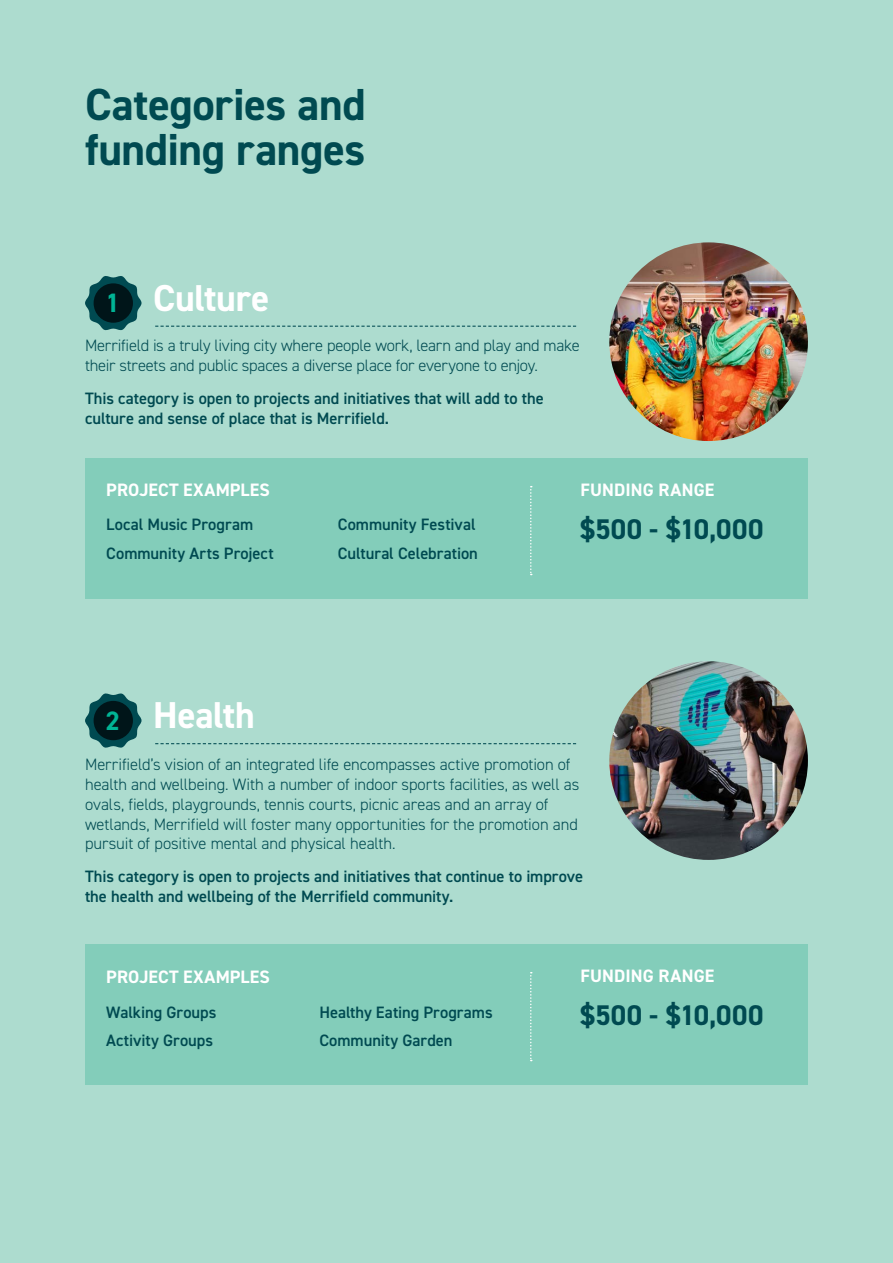
<style>
.page{position:relative;width:893px;height:1263px;background:#addccf}
.page>*{position:absolute;margin:0;border:0;box-sizing:border-box;transform-origin:0 0}
.BT_Body{font:700 45px/45px "DIN2014";letter-spacing:-.01em;color:#004a51}
.BT_Body-2{font:700 37.5px "DIN2014";letter-spacing:-.005em;color:#fff}
.BT_Body-3{font:700 28.5px "DIN2014";letter-spacing:.015em;color:#004a51}
.t1{font:700 26.7px "DIN2014";color:#00b495}
.BT_Body-4{font:700 18px "DIN2014";letter-spacing:.01em;color:#fff}
.BT_Body-5{font:300 16.5px/19.8px "DIN2014";letter-spacing:-.005em;color:#004a51}
.BT_Body-6{font:600 16.5px/19.8px "DIN2014";color:#004a51}
</style>
<div class="page">
<img style="left:609px;top:242px;width:199px;height:199px;border-radius:99px">
<div style="left:85px;top:458px;width:723px;height:141px;background:#83cdba"></div>
<svg style="left:530px;top:486px;width:2px;height:89px"></svg>
<svg style="left:155px;top:326px;width:421px;height:1px"></svg>
<svg style="left:155px;top:743px;width:421px;height:1px"></svg>
<img style="left:609px;top:661px;width:199px;height:199px;border-radius:99px">
<div style="left:85px;top:944px;width:723px;height:141px;background:#83cdba"></div>
<svg style="left:530px;top:972px;width:2px;height:89px"></svg>
<svg style="left:85px;top:276px;width:57px;height:55px"></svg>
<div style="left:94px;top:283px;width:39px;height:40px;background:#001519;border-radius:50%"></div>
<svg style="left:85px;top:693px;width:57px;height:55px"></svg>
<div style="left:94px;top:701px;width:39px;height:39px;background:#001519;border-radius:50%"></div>
<p class="BT_Body" style="left:85px;top:82px;width:282px">Categories and funding ranges</p>
<h1 class="t1" style="left:106px;top:285px;width:16px">1</h1>
<p class="BT_Body-2" style="left:153px;top:273px;width:118px">Culture</p>
<p class="BT_Body-5" style="left:85px;top:336px;width:496px">Merrifield is a truly living city where people work, learn and play and make their streets and public spaces a diverse place for everyone to enjoy.</p>
<p class="BT_Body-6" style="left:85px;top:388px;width:460px">This category is open to projects and initiatives that will add to the culture and sense of place that is Merrifield.</p>
<p class="BT_Body-4" style="left:106px;top:477px;width:165px">PROJECT EXAMPLES</p>
<p class="BT_Body-6" style="left:106px;top:514px;width:148px">Local Music Program</p>
<p class="BT_Body-6" style="left:106px;top:543px;width:169px">Community Arts Project</p>
<h1 class="t1" style="left:106px;top:703px;width:16px">2</h1>
<p class="BT_Body-2" style="left:153px;top:690px;width:103px">Health</p>
<p class="BT_Body-6" style="left:338px;top:514px;width:139px">Community Festival</p>
<p class="BT_Body-6" style="left:338px;top:543px;width:142px">Cultural Celebration</p>
<p class="BT_Body-4" style="left:580px;top:477px;width:135px">FUNDING RANGE</p>
<p class="BT_Body-3" style="left:580px;top:510px;width:185px">$500 - $10,000</p>
<p class="BT_Body-5" style="left:85px;top:755px;width:496px">Merrifield’s vision of an integrated life encompasses active promotion of health and wellbeing. With a number of indoor sports facilities, as well as ovals, fields, playgrounds, tennis courts, picnic areas and an array of wetlands, Merrifield will foster many opportunities for the promotion and pursuit of positive mental and physical health.</p>
<p class="BT_Body-6" style="left:85px;top:866px;width:500px">This category is open to projects and initiatives that continue to improve the health and wellbeing of the Merrifield community.</p>
<p class="BT_Body-4" style="left:106px;top:965px;width:165px">PROJECT EXAMPLES</p>
<p class="BT_Body-6" style="left:106px;top:1002px;width:112px">Walking Groups</p>
<p class="BT_Body-6" style="left:106px;top:1030px;width:108px">Activity Groups</p>
<p class="BT_Body-6" style="left:319px;top:1002px;width:175px">Healthy Eating Programs</p>
<p class="BT_Body-6" style="left:319px;top:1030px;width:135px">Community Garden</p>
<p class="BT_Body-4" style="left:580px;top:963px;width:135px">FUNDING RANGE</p>
<p class="BT_Body-3" style="left:580px;top:996px;width:185px">$500 - $10,000</p>
</div>
